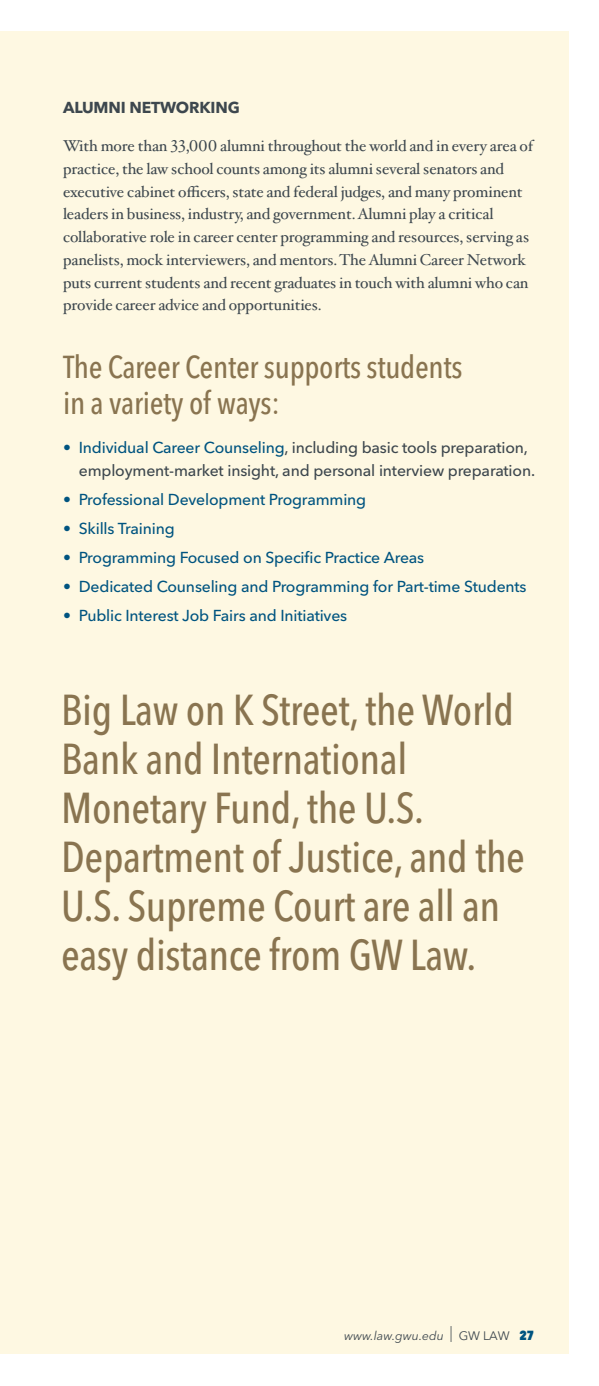
<style>
.page{position:relative;width:599px;height:1386px;background:#fff}
.page>*{position:absolute;margin:0;border:0;box-sizing:border-box;transform-origin:0 0}
.body_text_intro{font:500 condensed 42.88px/49px "Avenir Next LT Pro";letter-spacing:-.01em;color:#897450}
.body_text_intro-2{font:500 condensed 31.5px/36.8px "Avenir Next LT Pro";letter-spacing:-.01em;color:#897450}
.body_text_1{font:15.75px/22.8px "Hoefler Txt";letter-spacing:-.01em;color:#3d474e}
.t1{font:500 15.75px "Avenir Next LT Pro";letter-spacing:-.01em;color:#005480}
.t2{font:500 15.75px/22.8px "Avenir Next LT Pro";letter-spacing:-.01em;color:#3d474e}
.body_text_1-2{font:700 15.75px "Avenir Next LT Pro";letter-spacing:-.01em;color:#3d474e}
.t3{font:italic 12.25px "Avenir Next LT Pro";color:#3d474e}
.s1{color:#005480}
.s2{font-style:normal;font-size:15.92px}
.s3{font-style:normal}
.s4{font-weight:800;font-style:normal;font-stretch:condensed;font-size:13.12px;color:#005480}
</style>
<div class="page">
<div style="left:2px;top:32px;width:567px;height:1322px;background:#fef8e2"></div>
<div style="left:0;top:32px;width:14px;height:1322px;background:#fef8e2"></div>
<p class="body_text_1-2" style="left:63px;top:98px;width:178px">ALUMNI NETWORKING</p>
<p class="body_text_1" style="left:63px;top:134px;width:471px">With more than 33,000 alumni throughout the world and in every area of practice, the law school counts among its alumni several senators and executive cabinet officers, state and federal judges, and many prominent leaders in business, industry, and government. Alumni play a critical collaborative role in career center programming and resources, serving as panelists, mock interviewers, and mentors. The Alumni Career Network puts current students and recent graduates in touch with alumni who can provide career advice and opportunities.</p>
<p class="body_text_intro-2" style="left:63px;top:348px;width:401px">The Career Center supports students in a variety of ways:</p>
<p class="t2" style="left:79px;top:436px;width:457px;text-indent:-16px"><span class="s1">• Individual Career Counseling</span>, including basic tools preparation, employment-market insight, and personal interview preparation.</p>
<p class="t1" style="left:63px;top:490px;width:304px">• Professional Development Programming</p>
<p class="t1" style="left:63px;top:519px;width:113px">• Skills Training</p>
<p class="t1" style="left:63px;top:548px;width:362px">• Programming Focused on Specific Practice Areas</p>
<p class="t1" style="left:63px;top:577px;width:465px">• Dedicated Counseling and Programming for Part-time Students</p>
<p class="t1" style="left:63px;top:606px;width:286px">• Public Interest Job Fairs and Initiatives</p>
<p class="body_text_intro" style="left:61px;top:686px;width:465px">Big Law on K Street, the World<br>Bank and International<br>Monetary Fund, the U.S.<br>Department of Justice, and the<br>U.S. Supreme Court are all an easy distance from GW Law.</p>
<p class="t3" style="left:344px;top:1328px;width:191px">www.law.gwu.edu <span class="s2">|</span> <span class="s3">GW LAW</span> <span class="s4">27</span></p>
</div>
